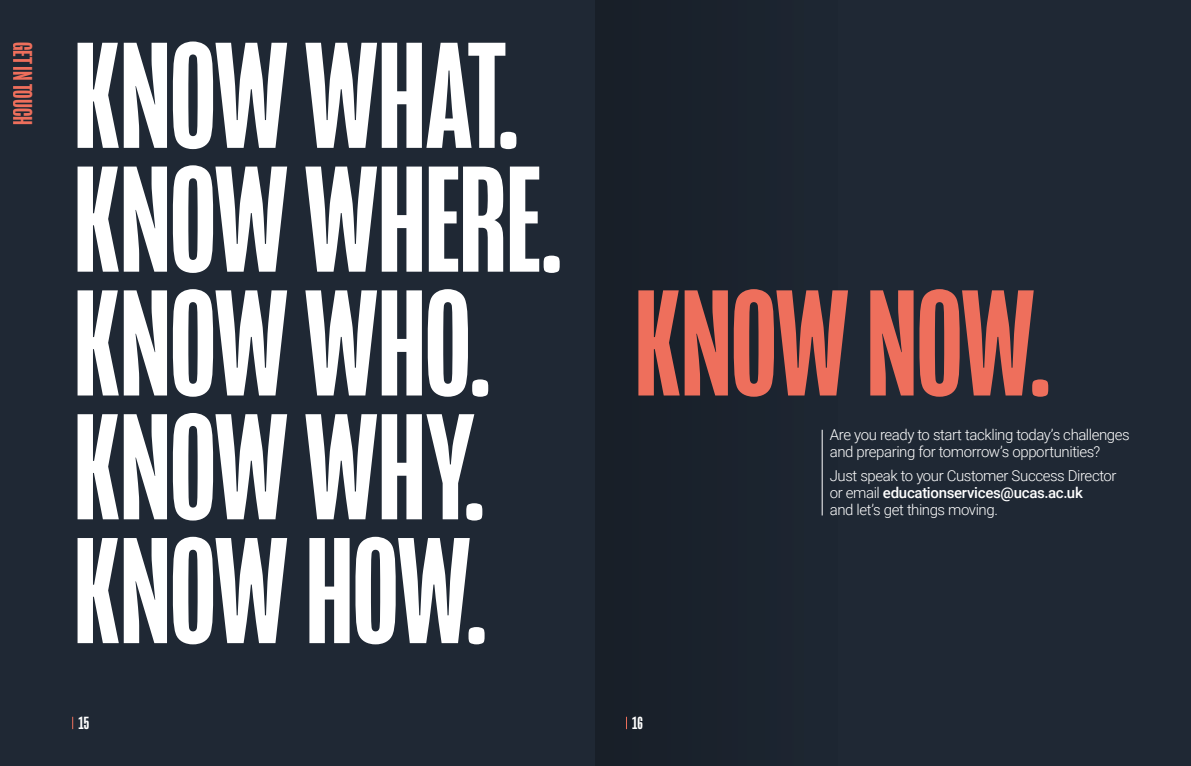
<style>
.page{position:relative;width:1191px;height:766px;background:#fff}
.page>*{position:absolute;margin:0;border:0;box-sizing:border-box;transform-origin:0 0}
.t1{font:500 154.5px "Mongoose";letter-spacing:-.01em;color:#fff}
.t2{font:500 28px "Mongoose";color:#ee6f5c}
.t3{font:500 18px "Mongoose";color:#fff}
.t4{font:300 15px/17px "Roboto";letter-spacing:-.03em;color:#fff}
.s1{font-weight:500}
</style>
<div class="page">
<div style="left:0;top:0;width:1191px;height:765px;background:#1f2834"></div>
<div style="left:595px;top:0;width:244px;height:765px;background:#1a222c"></div>
<hr style="left:821px;top:429px;width:1px;height:86px;background:#fff">
<svg style="left:638px;top:289px;width:410px;height:107px;fill:#ee6f5c"></svg>
<svg style="left:626px;top:716px;width:1px;height:13px"></svg>
<svg style="left:72px;top:716px;width:1px;height:13px"></svg>
<p class="t2" style="left:39px;top:42px;width:85px;rotate:90deg">GET IN TOUCH</p>
<p class="t1" style="left:73px;top:8px;width:448px">KNOW WHAT.</p>
<p class="t1" style="left:73px;top:131px;width:492px">KNOW WHERE.</p>
<p class="t1" style="left:73px;top:255px;width:420px">KNOW WHO.</p>
<p class="t1" style="left:73px;top:379px;width:414px">KNOW WHY.</p>
<p class="t1" style="left:73px;top:503px;width:417px">KNOW HOW.</p>
<p class="t3" style="left:78px;top:712px;width:12px">15</p>
<p class="t3" style="left:632px;top:712px;width:12px">16</p>
<p class="t4" style="left:829px;top:426px;width:301px">Are you ready to start tackling today’s challenges and preparing for tomorrow’s opportunities?</p>
<p class="t4" style="left:829px;top:467px;width:288px">Just speak to your Customer Success Director or email <span class="s1">educationservices@ucas.ac.uk<br></span>and let’s get things moving.</p>
</div>
